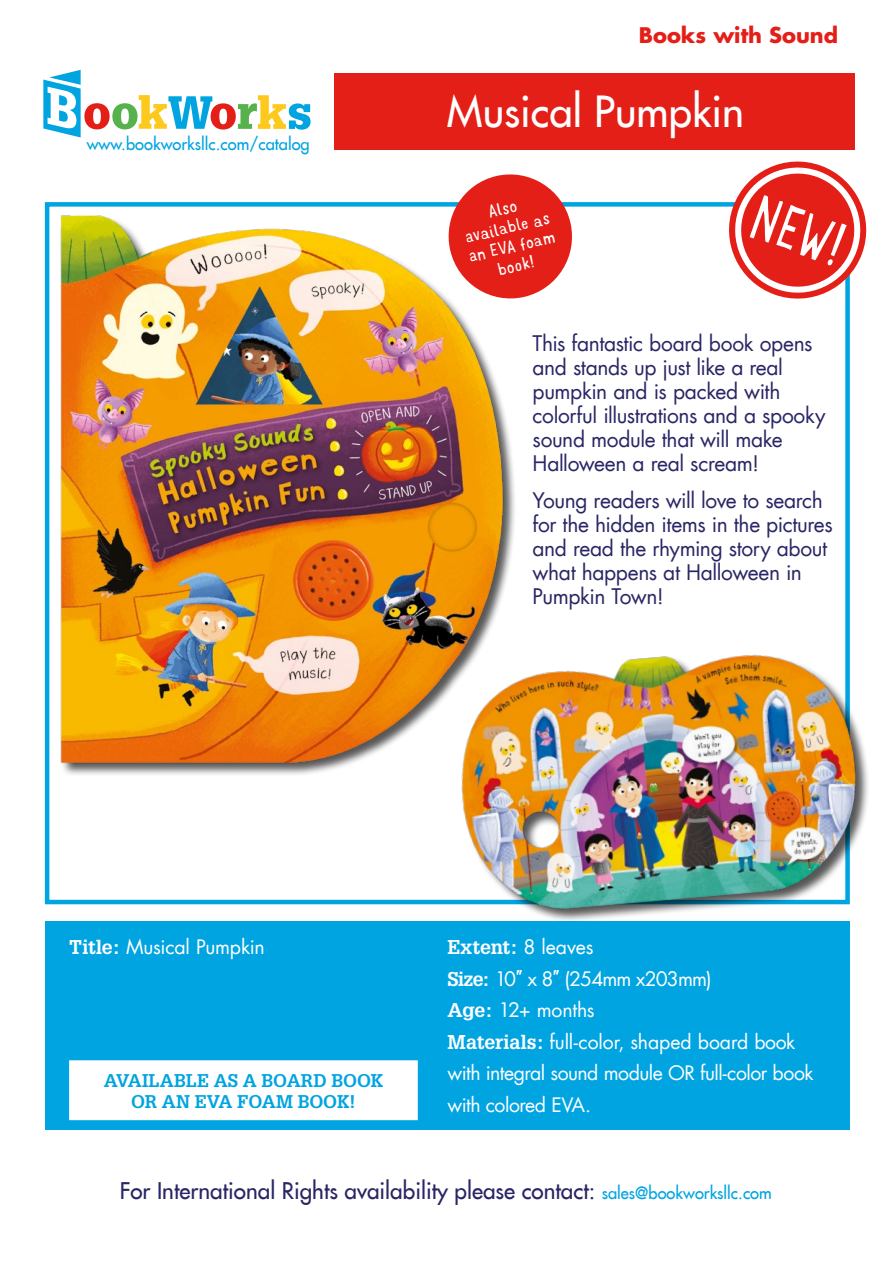
<style>
.page{position:relative;width:893px;height:1263px;background:#fff}
.page>*{position:absolute;margin:0;border:0;box-sizing:border-box;transform-origin:0 0}
.t1{font:300 60px "Mr Dodo";color:#fff;scale:.8 1}
.t2{font:42px "Futura LT";color:#fff}
.t3{font:22.5px "Futura LT";color:#292665}
.AI_Blurb{font:21px/24px "Futura LT";letter-spacing:-.02em;color:#292665}
.t4{font:700 21px "Futura LT";color:#e41f18}
.t5{font:19.5px/31.5px "Futura LT";letter-spacing:-.02em;color:#fff}
.t6{font:700 19.5px "Glypha";letter-spacing:-.005em;color:#fff}
.t7{font:700 18px/21.6px "Glypha";letter-spacing:-.01em;color:#00a4e1;text-align:center}
.t8{font:300 17.25px/19.5px "Mr Dodo";color:#fff;text-align:center}
.t9{font:16.5px "Futura LT";color:#00a4e1}
.s1{font-family:"Glypha";font-weight:700}
.s2{font-family:"Futura LT";font-weight:400}
.s3{font-family:"Arial"}
.s4{font-size:16.5px;color:#00a4e1}
</style>
<div class="page">
<div style="left:335px;top:73px;width:520px;height:77px;background:#e41f18"></div>
<svg style="left:43px;top:70px;width:268px;height:67px"></svg>
<div style="left:45px;top:921px;width:805px;height:209px;background:#00a4e1"></div>
<div style="left:70px;top:1061px;width:347px;height:58px;background:#fff"></div>
<div style="left:69px;top:1060px;width:349px;height:60px;border:2px solid #fff"></div>
<img style="left:45px;top:202px;width:467px;height:576px">
<img style="left:448px;top:637px;width:420px;height:283px">
<svg style="left:720px;top:161px;width:147px;height:146px"></svg>
<svg style="left:442px;top:174px;width:136px;height:131px"></svg>
<p class="t9" style="left:87px;top:133px;width:225px">www.bookworksllc.com/catalog</p>
<p class="t4" style="left:639px;top:21px;width:201px">Books with Sound</p>
<p class="t2" style="left:447px;top:84px;width:299px">Musical Pumpkin</p>
<p class="t8" style="left:458px;top:209px;width:90px;rotate:-13deg">Also available as an EVA foam book!</p>
<p class="t1" style="left:766px;top:180px;width:121px;rotate:20deg">NEW!</p>
<p class="AI_Blurb" style="left:533px;top:332px;width:294px">This fantastic board book opens and stands up just like a real pumpkin and is packed with colorful illustrations and a spooky sound module that will make<br>Halloween a real scream!</p>
<p class="AI_Blurb" style="left:533px;top:489px;width:302px">Young readers will love to search for the hidden items in the pictures and read the rhyming story about what happens at Halloween in<br>Pumpkin Town!</p>
<p class="t5" style="left:69px;top:932px;width:197px"><span class="s1">Title:</span> Musical Pumpkin</p>
<p class="t6" style="left:448px;top:935px;width:148px">Extent: <span class="s2">8 leaves</span></p>
<p class="t5" style="left:448px;top:963px;width:368px"><span class="s1">Size:</span> 10<span class="s3">″</span> x 8<span class="s3">″</span> (254mm x203mm)<br><span class="s1">Age:</span> 12+ months<br><span class="s1">Materials:</span> full-color, shaped board book with integral sound module OR full-color book with colored EVA.</p>
<p class="t7" style="left:104px;top:1069px;width:281px">AVAILABLE AS A BOARD BOOK<br>OR AN EVA FOAM BOOK!</p>
<p class="t3" style="left:120px;top:1176px;width:653px">For International Rights availability please contact: <span class="s4">sales@bookworksllc.com</span></p>
</div>
